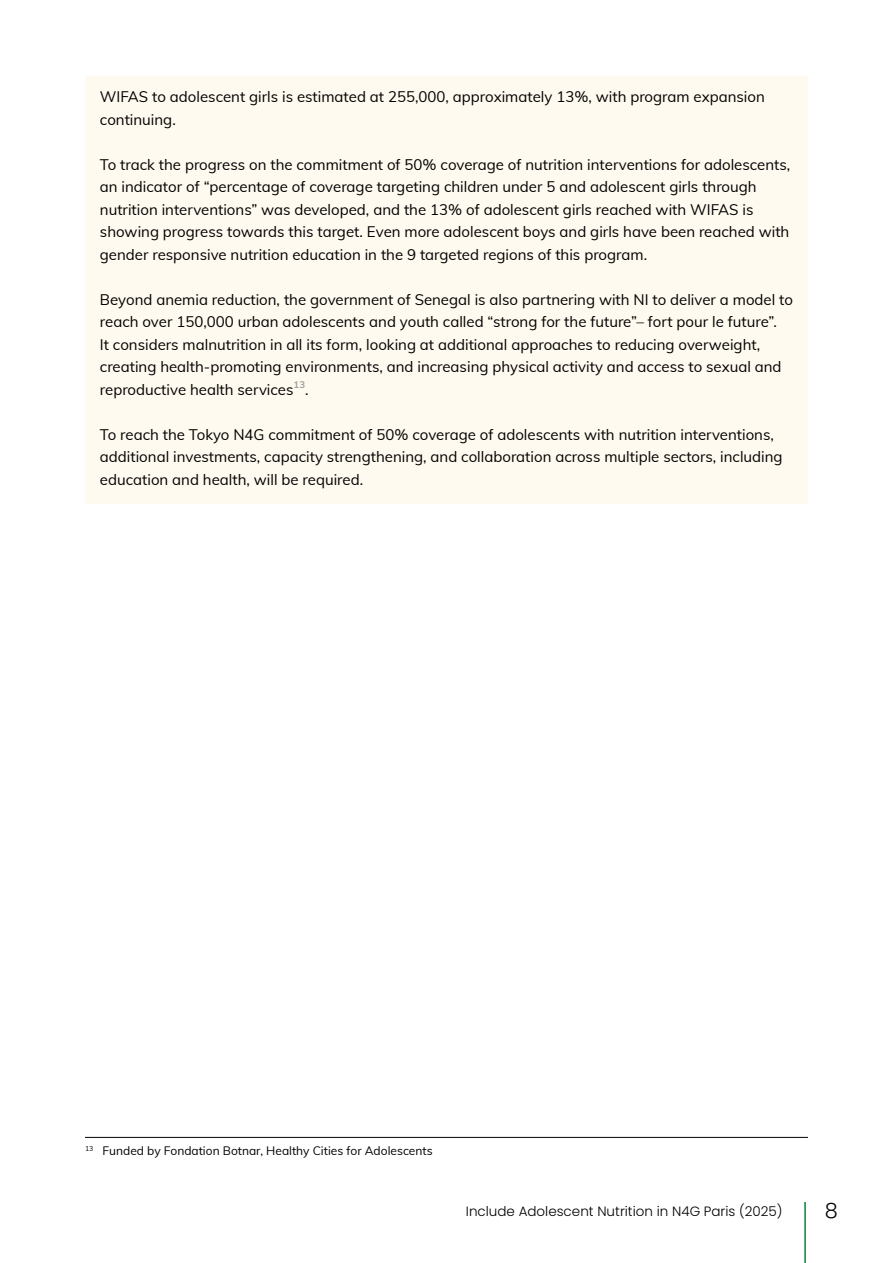
<style>
.page{position:relative;width:893px;height:1263px;background:#fff}
.page>*{position:absolute;margin:0;border:0;box-sizing:border-box;transform-origin:0 0}
.t1{font:300 21px "Poppins";color:#000}
.t2{font:15px/22.5px "Muli";color:#000}
.t3{font:300 13.5px "Poppins";color:#000}
.t4{font:12px "Muli";color:#000}
.t5{font:700 9.6px "Muli";color:#9d9d9c}
</style>
<div class="page">
<hr style="left:804px;top:1202px;width:2px;height:61px;background:#008738">
<div style="left:85px;top:76px;width:723px;height:428px;background:#fffaef"></div>
<hr style="left:85px;top:1137px;width:723px;height:1px;background:#000">
<p class="t2" style="left:100px;top:85px;width:666px">WIFAS to adolescent girls is estimated at 255,000, approximately 13%, with program expansion continuing.</p>
<p class="t2" style="left:100px;top:152px;width:692px">To track the progress on the commitment of 50% coverage of nutrition interventions for adolescents, an indicator of “percentage of coverage targeting children under 5 and adolescent girls through nutrition interventions” was developed, and the 13% of adolescent girls reached with WIFAS is showing progress towards this target. Even more adolescent boys and girls have been reached with gender responsive nutrition education in the 9 targeted regions of this program.</p>
<p class="t2" style="left:100px;top:287px;width:695px">Beyond anemia reduction, the government of Senegal is also partnering with NI to deliver a model to reach over 150,000 urban adolescents and youth called “strong for the future”– fort pour le future”.<br>It considers malnutrition in all its form, looking at additional approaches to reducing overweight, creating health-promoting environments, and increasing physical activity and access to sexual and reproductive health services</p>
<p class="t5" style="left:294px;top:377px;width:13px">13</p>
<p class="t2" style="left:305px;top:377px;width:5px">.</p>
<p class="t2" style="left:100px;top:422px;width:684px">To reach the Tokyo N4G commitment of 50% coverage of adolescents with nutrition interventions, additional investments, capacity strengthening, and collaboration across multiple sectors, including education and health, will be required.</p>
<p class="t4" style="left:85px;top:1141px;width:349px"><sup>13</sup> Funded by Fondation Botnar, Healthy Cities for Adolescents</p>
<p class="t3" style="left:466px;top:1203px;width:318px">Include Adolescent Nutrition in N4G Paris (2025)</p>
<h1 class="t1" style="left:825px;top:1198px;width:15px">8</h1>
</div>
